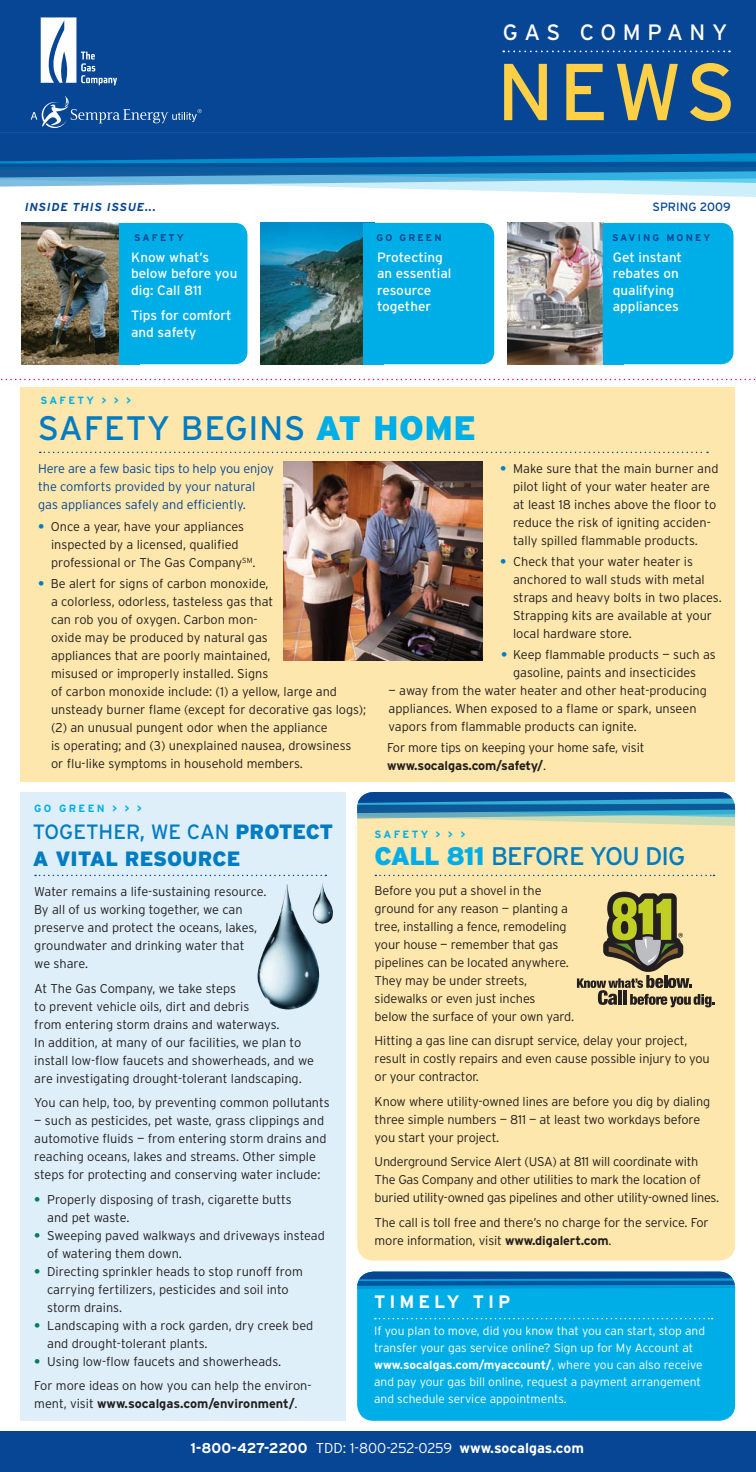
<style>
.page{position:relative;width:756px;height:1472px;background:#fff}
.page>*{position:absolute;margin:0;border:0;box-sizing:border-box;transform-origin:0 0}
.t1{font:80.4px "Interstate";color:#ffcf45}
.Inside_heading{font:33.9px "Interstate";letter-spacing:.02em;color:#007cc2}
.Inside_heading-2{font:25.35px "Interstate";letter-spacing:-.035em;color:#007cc2}
.t2{font:22.2px "Interstate";letter-spacing:.3em;color:#fff}
.Inside_heading-3{font:900 20.7px/27.3px "Interstate";color:#007cc2}
.t3{font:700 18px "Interstate";letter-spacing:.22em;color:#fff}
.t4{font:700 14.25px "Interstate";color:#fff}
.t5{font:13.5px/16.5px "Interstate";color:#fff}
.hanging{font:300 12.75px/18px "Interstate";letter-spacing:-.01em;color:#231f20}
.copy{font:300 12.75px/18px "Interstate";color:#231f20}
.lead_para{font:300 12.75px/18px "Interstate";letter-spacing:-.005em;color:#074693}
.t6{font:300 12px/17px "Interstate";color:#fff}
.t7{font:12px "Interstate";color:#074693}
.Inside_with_Rule{font:italic 700 11.55px "Interstate";letter-spacing:.06em;color:#074693}
.t8{font:700 10.5px "Interstate";letter-spacing:.22em;color:#00aee7}
.TOC_heading{font:700 9.75px "Interstate";letter-spacing:.22em;color:#074693}
.TOC_heading-2{font:700 9.75px "Interstate";letter-spacing:.22em;color:#074694}
.s1{font-weight:900;color:#00aee7}
.s2{font-weight:700;color:#007cc2}
.s3{font-weight:700}
.s4{font-weight:400}
.s5{font-weight:700;color:#007c66}
.s6{font-weight:300}
</style>
<div class="page">
<div style="left:21px;top:792px;width:325px;height:628px;background:#deeffa"></div>
<div style="left:357px;top:792px;width:378px;height:468px;background:#fee7ac;border-radius:16px"></div>
<svg style="left:357px;top:792px;width:378px;height:34px;background:#5790ab"></svg>
<div style="left:21px;top:387px;width:714px;height:394px;background:#fee7ac"></div>
<svg style="left:40px;top:451px;width:668px;height:2px"></svg>
<div style="left:0;top:0;width:756px;height:167px;background:#074694"></div>
<svg style="left:340px;top:187px;width:416px;height:10px"></svg>
<svg style="left:41px;top:17px;width:76px;height:68px"></svg>
<svg style="left:0;top:96px;width:756px;height:91px"></svg>
<svg style="left:503px;top:51px;width:227px;height:1px"></svg>
<svg style="left:375px;top:874px;width:340px;height:2px"></svg>
<svg style="left:35px;top:874px;width:291px;height:2px"></svg>
<div style="left:117px;top:223px;width:130px;height:141px;background:#00aee7;border-radius:12px"></div>
<img style="left:21px;top:223px;width:98px;height:141px">
<div style="left:119px;top:223px;width:20px;height:141px;background:#00aee7"></div>
<div style="left:363px;top:223px;width:131px;height:141px;background:#00aee7;border-radius:12px"></div>
<img style="left:260px;top:223px;width:103px;height:141px">
<div style="left:363px;top:223px;width:21px;height:141px;background:#00aee7"></div>
<img style="left:507px;top:223px;width:96px;height:141px">
<div style="left:603px;top:223px;width:130px;height:141px;background:#00aee7;border-radius:12px"></div>
<div style="left:603px;top:223px;width:20px;height:141px;background:#00aee7"></div>
<svg style="left:577px;top:891px;width:137px;height:116px"></svg>
<img style="left:257px;top:884px;width:65px;height:125px">
<img style="left:284px;top:461px;width:198px;height:199px">
<div style="left:357px;top:1271px;width:378px;height:149px;background:#00aee7;border-radius:16px"></div>
<svg style="left:357px;top:1271px;width:378px;height:23px"></svg>
<svg style="left:375px;top:1317px;width:338px;height:2px"></svg>
<svg style="left:1px;top:379px;width:755px;height:1px"></svg>
<div style="left:0;top:1431px;width:756px;height:41px;background:#074694"></div>
<img style="left:312px;top:883px;width:21px;height:40px">
<p class="t2" style="left:503px;top:20px;width:226px">Gas Company</p>
<p class="t1" style="left:497px;top:47px;width:241px">N ews</p>
<p class="Inside_with_Rule" style="left:25px;top:200px;width:133px">INSIDE THIS ISSUE...</p>
<p class="t7" style="left:653px;top:200px;width:80px">SPR ING 2009</p>
<p class="TOC_heading" style="left:134px;top:232px;width:51px">SAFETY</p>
<p class="TOC_heading-2" style="left:376px;top:232px;width:67px">GO GREEN</p>
<p class="TOC_heading" style="left:612px;top:232px;width:100px">SAVING MONEY</p>
<p class="t5" style="left:131px;top:249px;width:108px">Know what’s below before you dig: Call 811</p>
<p class="t5" style="left:131px;top:307px;width:102px">Tips for comfort and safety</p>
<p class="t5" style="left:377px;top:249px;width:76px">Protecting an essential</p>
<p class="t5" style="left:377px;top:282px;width:56px">resource together</p>
<p class="t5" style="left:613px;top:249px;width:71px">Get instant rebates on qualifying appliances</p>
<p class="t8" style="left:40px;top:394px;width:92px">SAFETY &gt; &gt; &gt;</p>
<p class="Inside_heading" style="left:38px;top:409px;width:440px">Safety begi ns <span class="s1">AT HOME</span></p>
<p class="lead_para" style="left:38px;top:459px;width:237px">Here are a few basic tips to help you enjoy the comforts provided by your natural gas appliances safely and efficiently.</p>
<p class="hanging" style="left:51px;top:517px;width:206px;text-indent:-13px"><span class="s2">•</span> Once a year, have your appliances inspected by a licensed, qualified professional or The Gas Company<sup>SM</sup>.</p>
<p class="hanging" style="left:51px;top:574px;width:317px;text-indent:-13px"><span class="s2">•</span> Be alert for signs of carbon monoxide,<br>a colorless, odorless, tasteless gas that<br>can rob you of oxygen. Carbon mon-<br>oxide may be produced by natural gas<br>appliances that are poorly maintained,<br>misused or improperly installed. Signs<br>of carbon monoxide include: (1) a yellow, large and unsteady burner flame (except for decorative gas logs); (2) an unusual pungent odor when the appliance<br>is operating; and (3) unexplained nausea, drowsiness or flu-like symptoms in household members.</p>
<p class="hanging" style="left:513px;top:459px;width:207px;text-indent:-13px"><span class="s2">•</span> Make sure that the main burner and pilot light of your water heater are at least 18 inches above the floor to reduce the risk of igniting acciden&shy;tally spilled flammable products.</p>
<p class="hanging" style="left:513px;top:552px;width:210px;text-indent:-13px"><span class="s2">•</span> Check that your water heater is anchored to wall studs with metal straps and heavy bolts in two places.<br>Strapping kits are available at your local hardware store.</p>
<p class="hanging" style="left:513px;top:645px;width:204px;text-indent:-12px"><span class="s2">•</span> Keep flammable products — such as gasoline, paints and insecticides</p>
<p class="hanging" style="left:389px;top:681px;width:320px">— away from the water heater and other heat-producing appliances. When exposed to a flame or spark, unseen vapors from flammable products can ignite.</p>
<p class="hanging" style="left:387px;top:739px;width:259px">For more tips on keeping your home safe, visit <span class="s3">www.socalgas.com/safety/</span>.</p>
<p class="t8" style="left:34px;top:802px;width:109px">Go GREEN &gt; &gt; &gt;</p>
<p class="Inside_heading-3" style="left:33px;top:817px;width:302px"><span class="s4">Together, we can</span> PROTECT<br>A VITAL RESOURCE</p>
<p class="t8" style="left:375px;top:828px;width:92px">SAFETY &gt; &gt; &gt;</p>
<p class="Inside_heading-2" style="left:375px;top:842px;width:312px"><span class="s1">CALL 811</span> before you dig</p>
<p class="hanging" style="left:375px;top:881px;width:201px">Before you put a shovel in the ground for any reason — planting a tree, installing a fence, remodeling your house — remember that gas pipelines can be located anywhere.<br>They may be under streets, sidewalks or even just inches<br>below the surface of your own yard.</p>
<p class="hanging" style="left:375px;top:1031px;width:337px">Hitting a gas line can disrupt service, delay your project, result in costly repairs and even cause possible injury to you or your contractor.</p>
<p class="hanging" style="left:375px;top:1092px;width:337px">Know where utility-owned lines are before you dig by dialing three simple numbers — 811 — at least two workdays before you start your project.</p>
<p class="hanging" style="left:375px;top:1152px;width:346px">Underground Service Alert (USA) at 811 will coordinate with<br>The Gas Company and other utilities to mark the location of buried utility-owned gas pipelines and other utility-owned lines.</p>
<p class="hanging" style="left:375px;top:1213px;width:336px">The call is toll free and there’s no charge for the service. For more information, visit <span class="s3">www.digalert.com</span>.</p>
<p class="copy" style="left:34px;top:882px;width:234px">Water remains a life-sustaining resource.<br>By all of us working together, we can preserve and protect the oceans, lakes, groundwater and drinking water that<br>we share.</p>
<p class="copy" style="left:34px;top:979px;width:281px">At The Gas Company, we take steps<br>to prevent vehicle oils, dirt and debris<br>from entering storm drains and waterways.<br>In addition, at many of our facilities, we plan to install low-flow faucets and showerheads, and we are investigating drought-tolerant landscaping.</p>
<p class="copy" style="left:34px;top:1093px;width:297px">You can help, too, by preventing common pollutants</p>
<p class="copy" style="left:34px;top:1111px;width:294px">— such as pesticides, pet waste, grass clippings and automotive fluids — from entering storm drains and reaching oceans, lakes and streams. Other simple steps for protecting and conserving water include:</p>
<p class="hanging" style="left:47px;top:1190px;width:246px;text-indent:-13px"><span class="s5">•</span> Properly disposing of trash, cigarette butts and pet waste.</p>
<p class="hanging" style="left:47px;top:1226px;width:279px;text-indent:-13px"><span class="s5">•</span> Sweeping paved walkways and driveways instead of watering them down.</p>
<p class="hanging" style="left:47px;top:1262px;width:257px;text-indent:-13px"><span class="s5">•</span> Directing sprinkler heads to stop runoff from carrying fertilizers, pesticides and soil into storm drains.</p>
<p class="hanging" style="left:47px;top:1316px;width:268px;text-indent:-13px"><span class="s5">•</span> Landscaping with a rock garden, dry creek bed and drought-tolerant plants.</p>
<p class="hanging" style="left:34px;top:1352px;width:248px"><span class="s5">•</span> Using low-flow faucets and showerheads.</p>
<p class="copy" style="left:34px;top:1376px;width:279px">For more ideas on how you can help the environ&shy;ment, visit <span class="s3">www.socalgas.com/environment/</span>.</p>
<p class="t3" style="left:374px;top:1291px;width:138px">TIMELY TIP</p>
<p class="t6" style="left:374px;top:1321px;width:332px">If you plan to move, did you know that you can start, stop and transfer your gas service online? Sign up for My Account at <span class="s3">www.socalgas.com/myaccount/</span>, where you can also receive and pay your gas bill online, request a payment arrangement and schedule service appointments.</p>
<p class="t4" style="left:190px;top:1440px;width:395px">1-800-427-2200 <span class="s6">TDD: 1-800-252-0259</span> www.socalgas.com</p>
</div>
